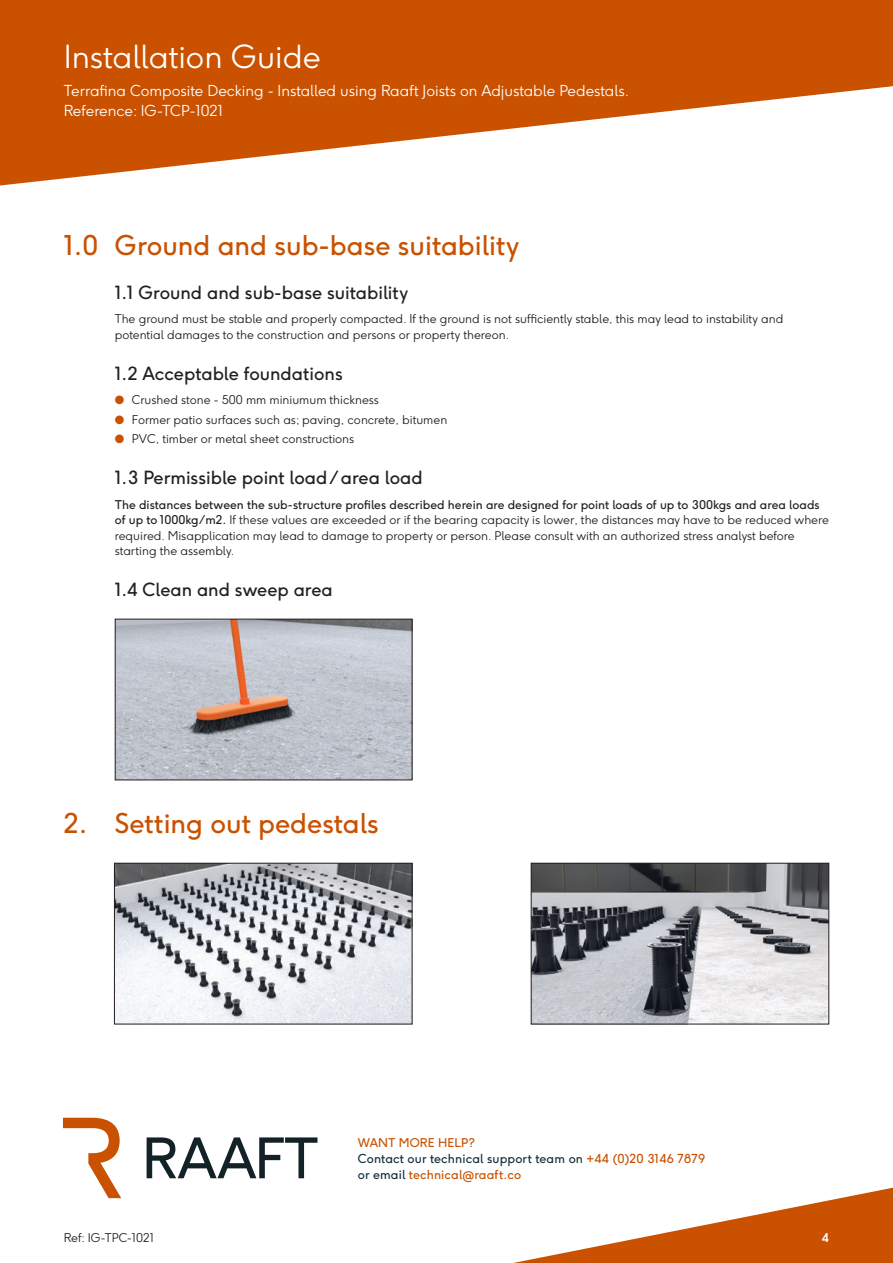
<style>
.page{position:relative;width:893px;height:1263px;background:#fff}
.page>*{position:absolute;margin:0;border:0;box-sizing:border-box;transform-origin:0 0}
.t1{font:300 31.5px "F37 Ginger";color:#fff}
.STEP_HEAD{font:27px "F37 Ginger";color:#c95100}
.STEP_BODY_HEAD{font:18px "F37 Ginger";color:#231f20}
.t2{font:300 15px/19.8px "F37 Ginger";color:#fff}
.t3{font:12.3px/16.2px "F37 Ginger";letter-spacing:.01em;color:#15323d}
.BODY_TEXT{font:300 12px/15.6px "F37 Ginger";color:#231f20}
.t4{font:12px "F37 Ginger";letter-spacing:.01em;color:#c95100}
.t5{font:700 12px "F37 Ginger";color:#fff}
.s1{color:#c95100}
.s2{font-weight:400}
</style>
<div class="page">
<img style="left:117px;top:621px;width:293px;height:157px">
<div style="left:115px;top:619px;width:297px;height:161px;border:1px solid #231f20"></div>
<img style="left:116px;top:865px;width:294px;height:157px">
<div style="left:114px;top:863px;width:298px;height:161px;border:1px solid #231f20"></div>
<img style="left:533px;top:865px;width:294px;height:157px">
<div style="left:531px;top:863px;width:298px;height:161px;border:1px solid #231f20"></div>
<svg style="left:0;top:0;width:893px;height:186px;fill:#c95100"></svg>
<svg style="left:513px;top:1187px;width:380px;height:76px"></svg>
<svg style="left:147px;top:1137px;width:170px;height:41px"></svg>
<svg style="left:63px;top:1118px;width:58px;height:80px"></svg>
<h1 class="t1" style="left:64px;top:37px;width:259px">Installation Guide</h1>
<p class="t2" style="left:64px;top:81px;width:567px">Terrafina Composite Decking - Installed using Raaft Joists on Adjustable Pedestals.<br>Reference: IG-TCP-1021</p>
<p class="STEP_HEAD" style="left:64px;top:229px;width:457px">1.0 Ground and sub-base suitability</p>
<p class="STEP_BODY_HEAD" style="left:115px;top:281px;width:295px">1.1 Ground and sub-base suitability</p>
<p class="BODY_TEXT" style="left:115px;top:311px;width:670px">The ground must be stable and properly compacted. If the ground is not sufficiently stable, this may lead to instability and potential damages to the construction and persons or property thereon.</p>
<p class="STEP_BODY_HEAD" style="left:115px;top:362px;width:229px">1.2 Acceptable foundations</p>
<p class="BODY_TEXT" style="left:115px;top:392px;width:266px"><span class="s1">●</span> Crushed stone - 500 mm miniumum thickness</p>
<p class="BODY_TEXT" style="left:115px;top:411px;width:334px"><span class="s1">●</span> Former patio surfaces such as; paving, concrete, bitumen</p>
<p class="BODY_TEXT" style="left:115px;top:431px;width:241px"><span class="s1">●</span> PVC, timber or metal sheet constructions</p>
<p class="STEP_BODY_HEAD" style="left:115px;top:466px;width:309px">1.3 Permissible point load / area load</p>
<p class="BODY_TEXT" style="left:115px;top:496px;width:716px"><span class="s2">The distances between the sub-structure profiles described herein are designed for point loads of up to 300kgs and area loads of up to 1000kg/m2.</span> If these values are exceeded or if the bearing capacity is lower, the distances may have to be reduced where required. Misapplication may lead to damage to property or person. Please consult with an authorized stress analyst before starting the assembly.</p>
<p class="STEP_BODY_HEAD" style="left:115px;top:578px;width:219px">1.4 Clean and sweep area</p>
<p class="STEP_HEAD" style="left:64px;top:806px;width:317px">2. Setting out pedestals</p>
<p class="t4" style="left:358px;top:1135px;width:119px">WANT MORE HELP?</p>
<p class="t3" style="left:358px;top:1150px;width:349px">Contact our technical support team on <span class="s1">+44 (0)20 3146 7879 </span>or email <span class="s1">technical@raaft.co</span></p>
<p class="BODY_TEXT" style="left:64px;top:1229px;width:92px">Ref: IG-TPC-1021</p>
<p class="t5" style="left:822px;top:1229px;width:9px">4</p>
</div>
